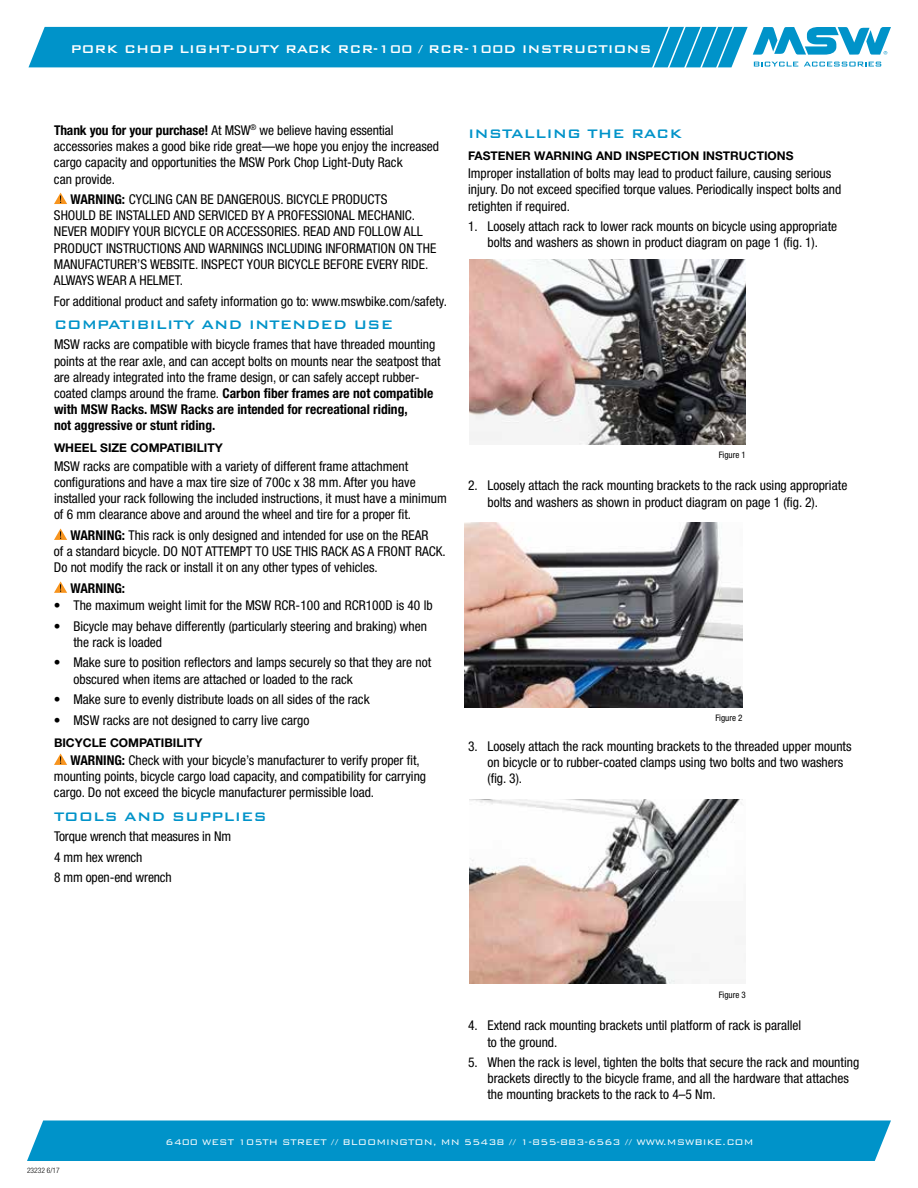
<style>
.page{position:relative;width:918px;height:1188px;background:#fff}
.page>*{position:absolute;margin:0;border:0;box-sizing:border-box;transform-origin:0 0}
.t1{font:500 16.5px "Bank Gothic BT";color:#0093c9}
.t2{font:500 15px "Bank Gothic BT";letter-spacing:-.005em;color:#fff}
.t3{font:condensed 13.5px/16.2px "Helvetica Neue LT Pro";color:#000}
.t4{font:700 condensed 13.5px "Helvetica Neue LT Pro";color:#000}
.t5{font:700 12px "Helvetica Neue LT Pro";color:#000}
.t6{font:300 10.8px "Bank Gothic BT";color:#fff}
.t7{font:condensed 9px "Helvetica Neue LT Pro";color:#000}
.t8{font:300 condensed 7.5px "Helvetica Neue";color:#000}
.s1{font-weight:700}
</style>
<div class="page">
<div style="left:27px;top:1120px;width:864px;height:41px;background:#0093c9"></div>
<svg style="left:28px;top:26px;width:863px;height:42px;background:#26a3d1"></svg>
<svg style="left:54px;top:193px;width:13px;height:11px"></svg>
<svg style="left:54px;top:529px;width:13px;height:11px"></svg>
<svg style="left:54px;top:581px;width:13px;height:12px"></svg>
<svg style="left:54px;top:754px;width:13px;height:11px"></svg>
<img style="left:469px;top:260px;width:277px;height:185px">
<img style="left:469px;top:799px;width:274px;height:185px">
<img style="left:465px;top:522px;width:277px;height:186px">
<p class="t2" style="left:70px;top:41px;width:583px">PORK CHOP LIGHT-DUTY RACK RCR-100 / RCR-100D INSTRUCTIONS</p>
<p class="t3" style="left:54px;top:122px;width:387px"><span class="s1">Thank you for your purchase!</span> At MSW<sup>®</sup> we believe having essential accessories makes a good bike ride great—we hope you enjoy the increased cargo capacity and opportunities the MSW Pork Chop Light-Duty Rack<br>can provide.</p>
<p class="t3" style="left:54px;top:191px;width:384px;text-indent:16px"><span class="s1">WARNING:</span> CYCLING CAN BE DANGEROUS. BICYCLE PRODUCTS<br>SHOULD BE INSTALLED AND SERVICED BY A PROFESSIONAL MECHANIC.<br>NEVER MODIFY YOUR BICYCLE OR ACCESSORIES. READ AND FOLLOW ALL PRODUCT INSTRUCTIONS AND WARNINGS INCLUDING INFORMATION ON THE MANUFACTURER’S WEBSITE. INSPECT YOUR BICYCLE BEFORE EVERY RIDE.<br>ALWAYS WEAR A HELMET.</p>
<p class="t3" style="left:54px;top:293px;width:394px">For additional product and safety information go to: www.mswbike.com/safety.</p>
<p class="t1" style="left:54px;top:316px;width:341px">COMPATIBILITY AND INTENDED USE</p>
<p class="t3" style="left:54px;top:337px;width:388px">MSW racks are compatible with bicycle frames that have threaded mounting points at the rear axle, and can accept bolts on mounts near the seatpost that are already integrated into the frame design, or can safely accept rubber&shy;coated clamps around the frame. <span class="s1">Carbon fiber frames are not compatible with MSW Racks. MSW Racks are intended for recreational riding,<br>not aggressive or stunt riding.</span></p>
<p class="t5" style="left:54px;top:441px;width:170px">WHEEL SIZE COMPATIBILITY</p>
<p class="t3" style="left:54px;top:458px;width:394px">MSW racks are compatible with a variety of different frame attachment configurations and have a max tire size of 700c x 38 mm. After you have installed your rack following the included instructions, it must have a minimum of 6 mm clearance above and around the wheel and tire for a proper fit.</p>
<p class="t3" style="left:54px;top:527px;width:393px;text-indent:16px"><span class="s1">WARNING:</span> This rack is only designed and intended for use on the REAR<br>of a standard bicycle. DO NOT ATTEMPT TO USE THIS RACK AS A FRONT RACK.<br>Do not modify the rack or install it on any other types of vehicles.</p>
<p class="t4" style="left:70px;top:580px;width:56px">WARNING:</p>
<p class="t3" style="left:54px;top:597px;width:380px">• The maximum weight limit for the MSW RCR-100 and RCR100D is 40 lb</p>
<p class="t3" style="left:73px;top:618px;width:355px;text-indent:-19px">• Bicycle may behave differently (particularly steering and braking) when the rack is loaded</p>
<p class="t3" style="left:73px;top:654px;width:359px;text-indent:-19px">• Make sure to position reflectors and lamps securely so that they are not obscured when items are attached or loaded to the rack</p>
<p class="t3" style="left:54px;top:691px;width:317px">• Make sure to evenly distribute loads on all sides of the rack</p>
<p class="t3" style="left:54px;top:712px;width:257px">• MSW racks are not designed to carry live cargo</p>
<p class="t5" style="left:54px;top:735px;width:150px">BICYCLE COMPATIBILITY</p>
<p class="t3" style="left:54px;top:752px;width:374px;text-indent:16px"><span class="s1">WARNING:</span> Check with your bicycle’s manufacturer to verify proper fit, mounting points, bicycle cargo load capacity, and compatibility for carrying cargo. Do not exceed the bicycle manufacturer permissible load.</p>
<p class="t1" style="left:54px;top:808px;width:214px">TOOLS AND SUPPLIES</p>
<p class="t3" style="left:54px;top:826px;width:179px;line-height:20.5px">Torque wrench that measures in Nm<br>4 mm hex wrench<br>8 mm open-end wrench</p>
<p class="t1" style="left:468px;top:125px;width:216px">INSTALLING THE RACK</p>
<p class="t5" style="left:468px;top:148px;width:327px">FASTENER WARNING AND INSPECTION INSTRUCTIONS</p>
<p class="t3" style="left:468px;top:165px;width:375px">Improper installation of bolts may lead to product failure, causing serious injury. Do not exceed specified torque values. Periodically inspect bolts and retighten if required.</p>
<p class="t3" style="left:468px;top:218px;width:371px;text-align:center">1. Loosely attach rack to lower rack mounts on bicycle using appropriate bolts and washers as shown in product diagram on page 1 (fig. 1).</p>
<p class="t7" style="left:719px;top:449px;width:29px">Figure 1</p>
<p class="t3" style="left:487px;top:477px;width:361px;text-indent:-19px">2. Loosely attach the rack mounting brackets to the rack using appropriate bolts and washers as shown in product diagram on page 1 (fig. 2).</p>
<p class="t7" style="left:715px;top:712px;width:29px">Figure 2</p>
<p class="t3" style="left:487px;top:738px;width:366px;text-indent:-19px">3. Loosely attach the rack mounting brackets to the threaded upper mounts on bicycle or to rubber-coated clamps using two bolts and two washers (fig. 3).</p>
<p class="t7" style="left:719px;top:990px;width:29px">Figure 3</p>
<p class="t3" style="left:487px;top:1017px;width:315px;text-indent:-19px">4. Extend rack mounting brackets until platform of rack is parallel to the ground.</p>
<p class="t3" style="left:487px;top:1054px;width:373px;text-indent:-19px">5. When the rack is level, tighten the bolts that secure the rack and mounting brackets directly to the bicycle frame, and all the hardware that attaches the mounting brackets to the rack to 4–5 Nm.</p>
<p class="t8" style="left:27px;top:1166px;width:34px">23232 6/17</p>
<p class="t6" style="left:166px;top:1136px;width:590px">6400 WEST 105TH STREET // BLOOMINGTON, MN 55438 // 1-855-883-6563 // WWW.MSWBIKE.COM</p>
</div>
